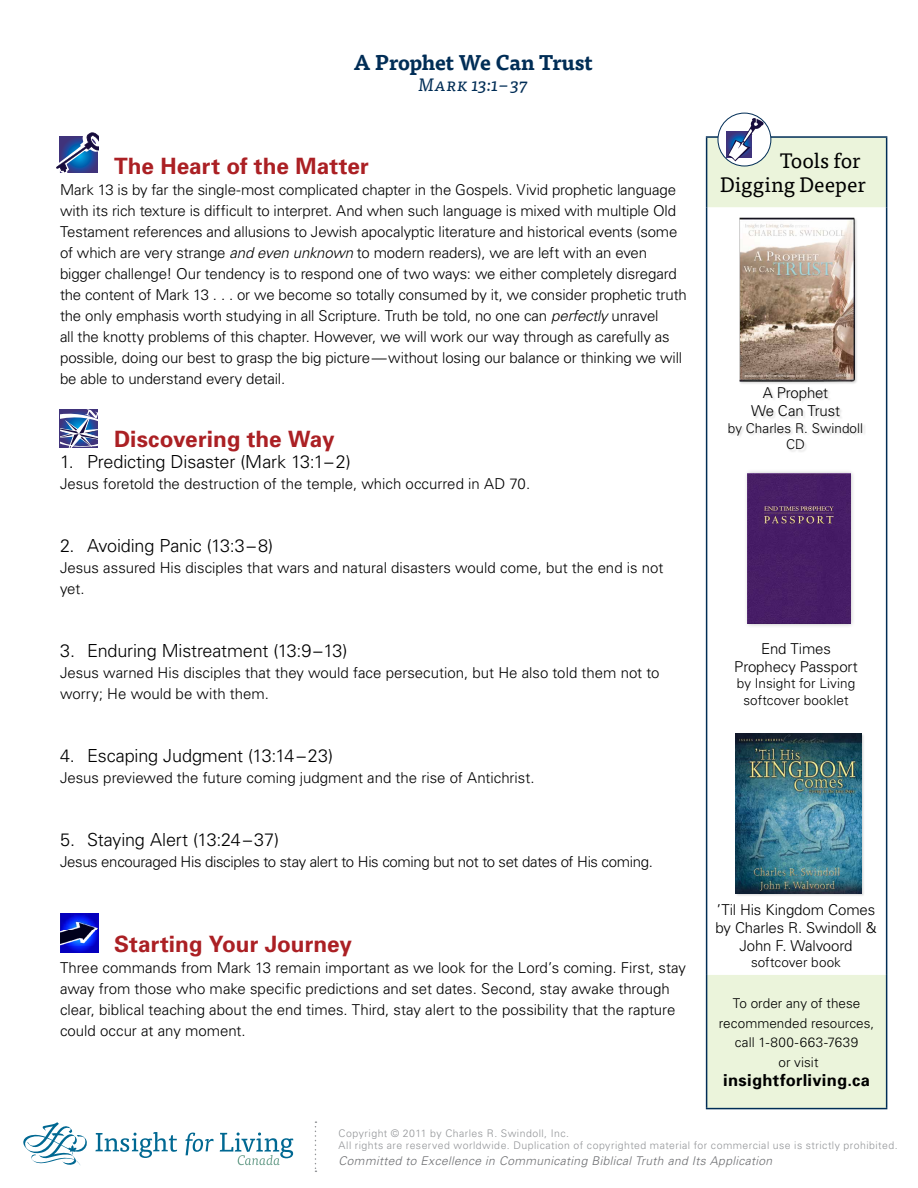
<style>
.page{position:relative;width:918px;height:1188px;background:#fff}
.page>*{position:absolute;margin:0;border:0;box-sizing:border-box;transform-origin:0 0}
.t1{font:700 22.5px "Univers";color:#ab2024}
.t2{font:300 22.5px/24px "Univers LT Std";letter-spacing:-.01em;color:#000}
.t3{font:21px/24px "Tisa OT";color:#000;text-align:right}
.t4{font:700 21px "Tisa OT";letter-spacing:-.01em;color:#002d56}
.t5{font:300 18px "Univers LT Std";letter-spacing:-.01em;color:#000}
.t6{font:italic 18px "Tisa OT";letter-spacing:.015em;color:#002d56}
.t7{font:700 16.5px "Univers";letter-spacing:.02em;color:#000}
.t8{font:300 15px/21px "Univers";letter-spacing:-.01em;color:#000}
.t9{font:300 13.5px/19.5px "Univers";letter-spacing:.005em;color:#000;text-align:center}
.t10{font:italic 300 12px "Univers";letter-spacing:.03em;color:#6d6e71}
.t11{font:300 10.5px/12px "Univers";letter-spacing:.045em;color:#939598}
.s1{font-family:"Univers LT Std";font-style:italic}
</style>
<div class="page">
<svg style="left:707px;top:138px;width:179px;height:970px"></svg>
<hr style="left:706px;top:136px;width:181px;height:2px;background:#002d56">
<hr style="left:706px;top:138px;width:1px;height:69px;background:#002d56">
<hr style="left:886px;top:138px;width:1px;height:69px;background:#002d56">
<hr style="left:706px;top:207px;width:1px;height:768px;background:#002d56">
<hr style="left:886px;top:207px;width:1px;height:768px;background:#002d56">
<hr style="left:706px;top:975px;width:1px;height:133px;background:#002d56">
<hr style="left:886px;top:975px;width:1px;height:133px;background:#002d56">
<hr style="left:706px;top:1108px;width:181px;height:1px;background:#002d56">
<svg style="left:718px;top:113px;width:53px;height:53px"></svg>
<div style="left:718px;top:113px;width:53px;height:53px;border:1px solid #002d56;border-radius:50%"></div>
<div style="left:726px;top:131px;width:26px;height:26px;background:#40337b"></div>
<svg style="left:727px;top:118px;width:37px;height:43px"></svg>
<svg style="left:23px;top:1122px;width:64px;height:44px"></svg>
<svg style="left:95px;top:1132px;width:82px;height:26px"></svg>
<svg style="left:185px;top:1133px;width:29px;height:22px"></svg>
<svg style="left:220px;top:1132px;width:73px;height:33px"></svg>
<svg style="left:315px;top:1121px;width:1px;height:51px"></svg>
<div style="left:744px;top:470px;width:112px;height:158px;background:#000;opacity:.24"></div>
<img style="left:747px;top:473px;width:103px;height:150px">
<div style="left:729px;top:387px;width:137px;height:65px;background:#000;opacity:.15"></div>
<img style="left:737px;top:217px;width:121px;height:169px">
<div style="left:735px;top:733px;width:130px;height:164px;background:#000;opacity:.15"></div>
<img style="left:735px;top:734px;width:126px;height:160px">
<svg style="left:60px;top:447px;width:38px;height:1px"></svg>
<svg style="left:60px;top:409px;width:38px;height:38px"></svg>
<img style="left:60px;top:914px;width:38px;height:38px">
<svg style="left:56px;top:132px;width:42px;height:41px"></svg>
<h2 class="t4" style="left:353px;top:49px;width:241px">A Prophet We Can Trust</h2>
<p class="t6" style="left:418px;top:74px;width:111px">Mark 13:1–37</p>
<h1 class="t1" style="left:114px;top:151px;width:256px">The Heart of the Matter</h1>
<p class="t8" style="left:60px;top:179px;width:628px">Mark 13 is by far the single-most complicated chapter in the Gospels. Vivid prophetic language with its rich texture is difficult to interpret. And when such language is mixed with multiple Old Testament references and allusions to Jewish apocalyptic literature and historical events (some of which are very strange <span class="s1">and even unknown</span> to modern readers), we are left with an even bigger challenge! Our tendency is to respond one of two ways: we either completely disregard the content of Mark 13 . . . or we become so totally consumed by it, we consider prophetic truth the only emphasis worth studying in all Scripture. Truth be told, no one can <span class="s1">perfectly</span> unravel<br>all the knotty problems of this chapter. However, we will work our way through as carefully as possible, doing our best to grasp the big picture—without losing our balance or thinking we will be able to understand every detail.</p>
<h1 class="t1" style="left:114px;top:425px;width:222px">Discovering the Way</h1>
<p class="t5" style="left:60px;top:451px;width:292px">1. Predicting Disaster (Mark 13:1–2)</p>
<p class="t8" style="left:60px;top:473px;width:472px">Jesus foretold the destruction of the temple, which occurred in AD 70.</p>
<p class="t5" style="left:60px;top:535px;width:215px">2. Avoiding Panic (13:3–8)</p>
<p class="t8" style="left:60px;top:557px;width:605px">Jesus assured His disciples that wars and natural disasters would come, but the end is not yet.</p>
<p class="t5" style="left:60px;top:640px;width:289px">3. Enduring Mistreatment (13:9–13)</p>
<p class="t8" style="left:60px;top:662px;width:601px">Jesus warned His disciples that they would face persecution, but He also told them not to worry; He would be with them.</p>
<p class="t5" style="left:60px;top:745px;width:275px">4. Escaping Judgment (13:14–23)</p>
<p class="t8" style="left:60px;top:767px;width:476px">Jesus previewed the future coming judgment and the rise of Antichrist.</p>
<p class="t5" style="left:60px;top:829px;width:221px">5. Staying Alert (13:24–37)</p>
<p class="t8" style="left:60px;top:851px;width:595px">Jesus encouraged His disciples to stay alert to His coming but not to set dates of His coming.</p>
<h1 class="t1" style="left:114px;top:930px;width:240px">Starting Your Journey</h1>
<p class="t8" style="left:60px;top:957px;width:628px">Three commands from Mark 13 remain important as we look for the Lord’s coming. First, stay away from those who make specific predictions and set dates. Second, stay awake through clear, biblical teaching about the end times. Third, stay alert to the possibility that the rapture could occur at any moment.</p>
<h1 class="t2" style="left:720px;top:148px;width:146px;text-indent:60px">Tools for<br>Digging</h1>
<h2 class="t3" style="left:720px;top:149px;width:147px">Tools for<br>Digging Deeper</h2>
<p class="t8" style="left:751px;top:384px;width:91px;line-height:18px;text-align:center">A Prophet<br>We Can Trust</p>
<p class="t9" style="left:728px;top:419px;width:137px;line-height:16.5px">by Charles R. Swindoll<br>CD</p>
<p class="t8" style="left:734px;top:639px;width:125px;line-height:18px;text-align:center">End Times<br>Prophecy Passport</p>
<p class="t9" style="left:737px;top:675px;width:120px;line-height:16.5px">by Insight for Living softcover booklet</p>
<p class="t8" style="left:716px;top:900px;width:162px;line-height:18px;text-align:center">’Til His Kingdom Comes by Charles R. Swindoll &amp;<br>John F. Walvoord</p>
<p class="t9" style="left:751px;top:953px;width:91px">softcover book</p>
<p class="t9" style="left:719px;top:993px;width:157px">To order any of these recommended resources, call 1-800-663-7639<br>or visit</p>
<p class="t7" style="left:723px;top:1070px;width:148px">insightforliving.ca</p>
<p class="t11" style="left:339px;top:1127px;width:561px">Copyright © 2011 by Charles R. Swindoll, Inc.<br>All rights are reserved worldwide. Duplication of copyrighted material for commercial use is strictly prohibited.</p>
<p class="t10" style="left:339px;top:1154px;width:435px">Committed to Excellence in Communicating Biblical Truth and Its Application</p>
</div>
